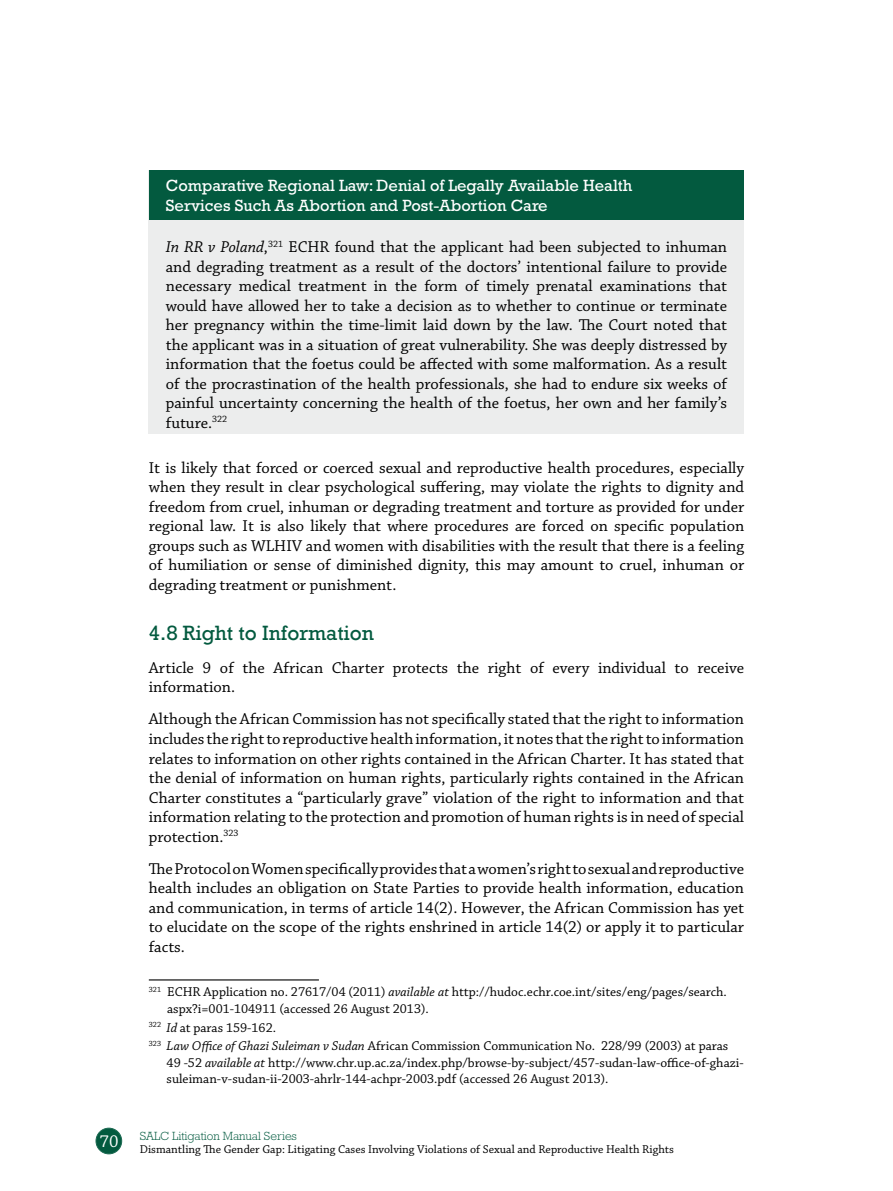
<style>
.page{position:relative;width:893px;height:1191px;background:#fff}
.page>*{position:absolute;margin:0;border:0;box-sizing:border-box;transform-origin:0 0}
.t1{font:21px "Rockwell";color:#035a3f}
.t2{font:18px "Chaparral Pro";color:#fff}
.t3{font:16.5px/19.5px "Chaparral Pro";color:#000;text-align:justify}
.t4{font:16.5px/19.8px "Rockwell";color:#fff}
.t5{font:13.5px/16.5px "Chaparral Pro";color:#000}
.t6{font:12px "Chaparral Pro";color:#000}
.t7{font:300 12px "Rockwell";color:#035a3f}
.s1{font-style:italic}
</style>
<div class="page">
<div style="left:96px;top:1128px;width:26px;height:25px;background:#035a3f;border-radius:50%"></div>
<div style="left:96px;top:1128px;width:26px;height:26px;border:1px solid #1c6a52;border-radius:50%"></div>
<div style="left:149px;top:170px;width:595px;height:264px;background:#eceded"></div>
<div style="left:149px;top:170px;width:595px;height:50px;background:#035a3f"></div>
<hr style="left:149px;top:979px;width:170px;height:1px;background:#000">
<p class="t2" style="left:100px;top:1131px;width:20px">70</p>
<p class="t4" style="left:166px;top:176px;width:468px">Comparative Regional Law: Denial of Legally Available Health<br>Services Such As Abortion and Post-Abortion Care</p>
<p class="t3" style="left:166px;top:238px;width:563px"><span class="s1">In RR v Poland</span>,<sup>321</sup> ECHR found that the applicant had been subjected to inhuman and degrading treatment as a result of the doctors’ intentional failure to provide necessary medical treatment in the form of timely prenatal examinations that would have allowed her to take a decision as to whether to continue or terminate her pregnancy within the time-limit laid down by the law. The Court noted that the applicant was in a situation of great vulnerability. She was deeply distressed by information that the foetus could be affected with some malformation. As a result of the procrastination of the health professionals, she had to endure six weeks of painful uncertainty concerning the health of the foetus, her own and her family’s future.<sup>322</sup></p>
<p class="t3" style="left:149px;top:458px;width:597px">It is likely that forced or coerced sexual and reproductive health procedures, especially when they result in clear psychological suffering, may violate the rights to dignity and freedom from cruel, inhuman or degrading treatment and torture as provided for under regional law. It is also likely that where procedures are forced on specific population groups such as WLHIV and women with disabilities with the result that there is a feeling of humiliation or sense of diminished dignity, this may amount to cruel, inhuman or degrading treatment or punishment.</p>
<p class="t1" style="left:149px;top:621px;width:227px">4.8 Right to Information</p>
<p class="t3" style="left:149px;top:658px;width:597px">Article 9 of the African Charter protects the right of every individual to receive information.</p>
<p class="t3" style="left:149px;top:710px;width:597px">Although the African Commission has not specifically stated that the right to information includes the right to reproductive health information, it notes that the right to information relates to information on other rights contained in the African Charter. It has stated that the denial of information on human rights, particularly rights contained in the African Charter constitutes a “particularly grave” violation of the right to information and that information relating to the protection and promotion of human rights is in need of special protection.<sup>323</sup></p>
<p class="t3" style="left:149px;top:859px;width:597px">The Protocol on Women specifically provides that a women’s right to sexual and reproductive health includes an obligation on State Parties to provide health information, education and communication, in terms of article 14(2). However, the African Commission has yet to elucidate on the scope of the rights enshrined in article 14(2) or apply it to particular facts.</p>
<p class="t5" style="left:167px;top:984px;width:561px;text-indent:-18px"><sup>321</sup> ECHR Application no. 27617/04 (2011) <span class="s1">available at</span> http://hudoc.echr.coe.int/sites/eng/pages/search. aspx?i=001-104911 (accessed 26 August 2013).</p>
<p class="t5" style="left:149px;top:1018px;width:581px;line-height:18.6px"><sup>322</sup> <span class="s1">Id</span> at paras 159-162.<br><sup>323</sup> <span class="s1">Law Office of Ghazi Suleiman v Sudan</span> African Commission Communication No. 228/99 (2003) at paras</p>
<p class="t5" style="left:167px;top:1054px;width:578px">49 -52 <span class="s1">available at</span> http://www.chr.up.ac.za/index.php/browse-by-subject/457-sudan-law-office-of-ghazi&shy;suleiman-v-sudan-ii-2003-ahrlr-144-achpr-2003.pdf (accessed 26 August 2013).</p>
<p class="t7" style="left:140px;top:1129px;width:159px">SALC Litigation Manual Series</p>
<p class="t6" style="left:140px;top:1143px;width:536px">Dismantling The Gender Gap: Litigating Cases Involving Violations of Sexual and Reproductive Health Rights</p>
</div>
